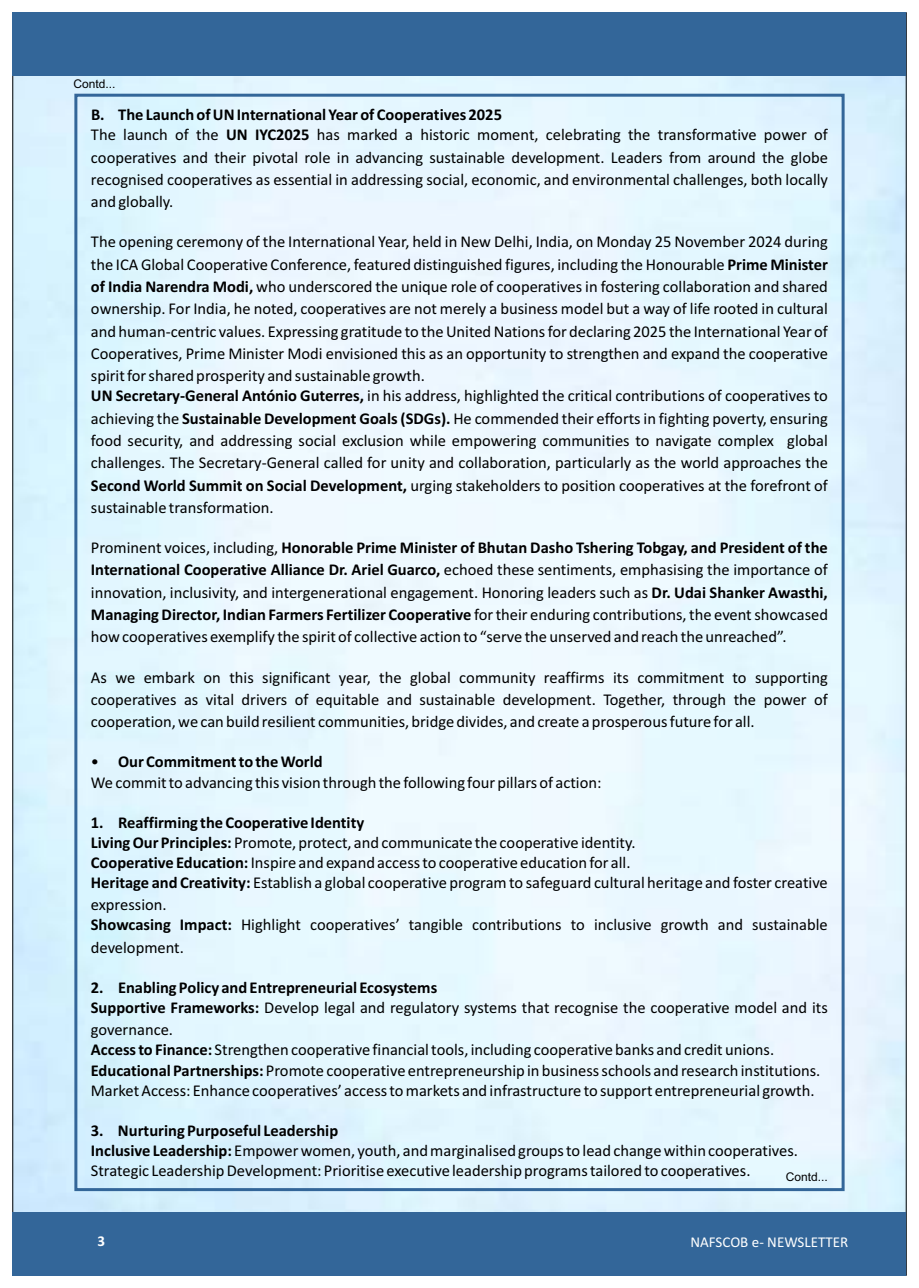
<style>
.page{position:relative;width:919px;height:1288px;background:#fff}
.page>*{position:absolute;margin:0;border:0;box-sizing:border-box;transform-origin:0 0}
.t1{font:16.5px/22.4px "Calibri";color:#000}
.t2{font:15px "Calibri";color:#fff}
.t3{font:700 15px "Calibri";color:#fff}
.t4{font:12px "Arial";color:#000}
.s1{font-weight:700}
</style>
<div class="page">
<img style="left:15px;top:76px;width:888px;height:1135px">
<div style="left:12px;top:1211px;width:893px;height:64px;background:#369"></div>
<div style="left:12px;top:12px;width:893px;height:64px;background:#369"></div>
<p class="t4" style="left:73px;top:80px;width:44px">Contd...</p>
<p class="t1" style="left:91px;top:106px;width:738px;line-height:20.1px"><span class="s1">B. The Launch of UN International Year of Cooperatives 2025<br></span>The launch of the <span class="s1">UN IYC2025</span> has marked a historic moment, celebrating the transformative power of</p>
<p class="t1" style="left:91px;top:147px;width:738px;text-align:justify">cooperatives and their pivotal role in advancing sustainable development. Leaders from around the globe recognised cooperatives as essential in addressing social, economic, and environmental challenges, both locally and globally.</p>
<p class="t1" style="left:91px;top:232px;width:738px;text-align:justify">The opening ceremony of the International Year, held in New Delhi, India, on Monday 25 November 2024 during the ICA Global Cooperative Conference, featured distinguished figures, including the Honourable <span class="s1">Prime Minister of India Narendra Modi,</span> who underscored the unique role of cooperatives in fostering collaboration and shared ownership. For India, he noted, cooperatives are not merely a business model but a way of life rooted in cultural and human-centric values. Expressing gratitude to the United Nations for declaring 2025 the International Year of Cooperatives, Prime Minister Modi envisioned this as an opportunity to strengthen and expand the cooperative spirit for shared prosperity and sustainable growth.</p>
<p class="t1" style="left:91px;top:386px;width:738px;text-align:justify"><span class="s1">UN Secretary-General António Guterres,</span> in his address, highlighted the critical contributions of cooperatives to achieving the <span class="s1">Sustainable Development Goals (SDGs).</span> He commended their efforts in fighting poverty, ensuring food security, and addressing social exclusion while empowering communities to navigate complex global challenges. The Secretary-General called for unity and collaboration, particularly as the world approaches the <span class="s1">Second World Summit on Social Development,</span> urging stakeholders to position cooperatives at the forefront of sustainable transformation.</p>
<p class="t1" style="left:91px;top:537px;width:738px;text-align:justify">Prominent voices, including, <span class="s1">Honorable Prime Minister of Bhutan Dasho Tshering Tobgay, and President of the International Cooperative Alliance Dr. Ariel Guarco,</span> echoed these sentiments, emphasising the importance of innovation, inclusivity, and intergenerational engagement. Honoring leaders such as <span class="s1">Dr. Udai Shanker Awasthi, Managing Director, Indian Farmers Fertilizer Cooperative</span> for their enduring contributions, the event showcased how cooperatives exemplify the spirit of collective action to “serve the unserved and reach the unreached”.</p>
<p class="t1" style="left:91px;top:667px;width:738px;text-align:justify">As we embark on this significant year, the global community reaffirms its commitment to supporting cooperatives as vital drivers of equitable and sustainable development. Together, through the power of cooperation, we can build resilient communities, bridgedivides, and create a prosperous future for all.</p>
<p class="t1" style="left:91px;top:753px;width:512px;line-height:20.1px">• <span class="s1">Our Commitment to the World<br></span>We commit to advancing this vision through the following four pillars of action:</p>
<p class="t1" style="left:91px;top:813px;width:738px;line-height:20.1px"><span class="s1">1. Reaffirming the Cooperative Identity<br>Living Our Principles:</span> Promote, protect, and communicate the cooperative identity.<br><span class="s1">Cooperative Education:</span> Inspire and expand access to cooperative education for all.<br><span class="s1">Heritage and Creativity:</span> Establish a global cooperative program to safeguard cultural heritage and foster creative</p>
<p class="t1" style="left:91px;top:895px;width:738px;line-height:20.1px">expression.<br><span class="s1">Showcasing Impact:</span> Highlight cooperatives’ tangible contributions to inclusive growth and sustainable</p>
<p class="t1" style="left:91px;top:937px;width:95px">development.</p>
<p class="t1" style="left:91px;top:978px;width:738px;line-height:20.1px"><span class="s1">2. Enabling Policy and Entrepreneurial Ecosystems<br>Supportive Frameworks:</span> Develop legal and regulatory systems that recognise the cooperative model and its</p>
<p class="t1" style="left:91px;top:1020px;width:730px;line-height:20.1px">governance.<br><span class="s1">Access to Finance:</span> Strengthen cooperative financial tools, including cooperative banks and credit unions.<br><span class="s1">Educational Partnerships:</span> Promote cooperative entrepreneurship in business schools and research institutions.<br>Market Access: Enhance cooperatives’ access to markets and infrastructure to support entrepreneurial growth.</p>
<p class="t1" style="left:91px;top:1121px;width:708px;line-height:20.1px"><span class="s1">3. Nurturing Purposeful Leadership<br>Inclusive Leadership:</span> Empower women, youth, and marginalised groups to lead change within cooperatives.<br>Strategic Leadership Development: Prioritise executive leadership programs tailored to cooperatives.</p>
<p class="t4" style="left:785px;top:1171px;width:44px">Contd...</p>
<p class="t3" style="left:97px;top:1233px;width:9px">3</p>
<p class="t2" style="left:690px;top:1235px;width:159px">NAFSCOB e- NEWSLETTER</p>
</div>
